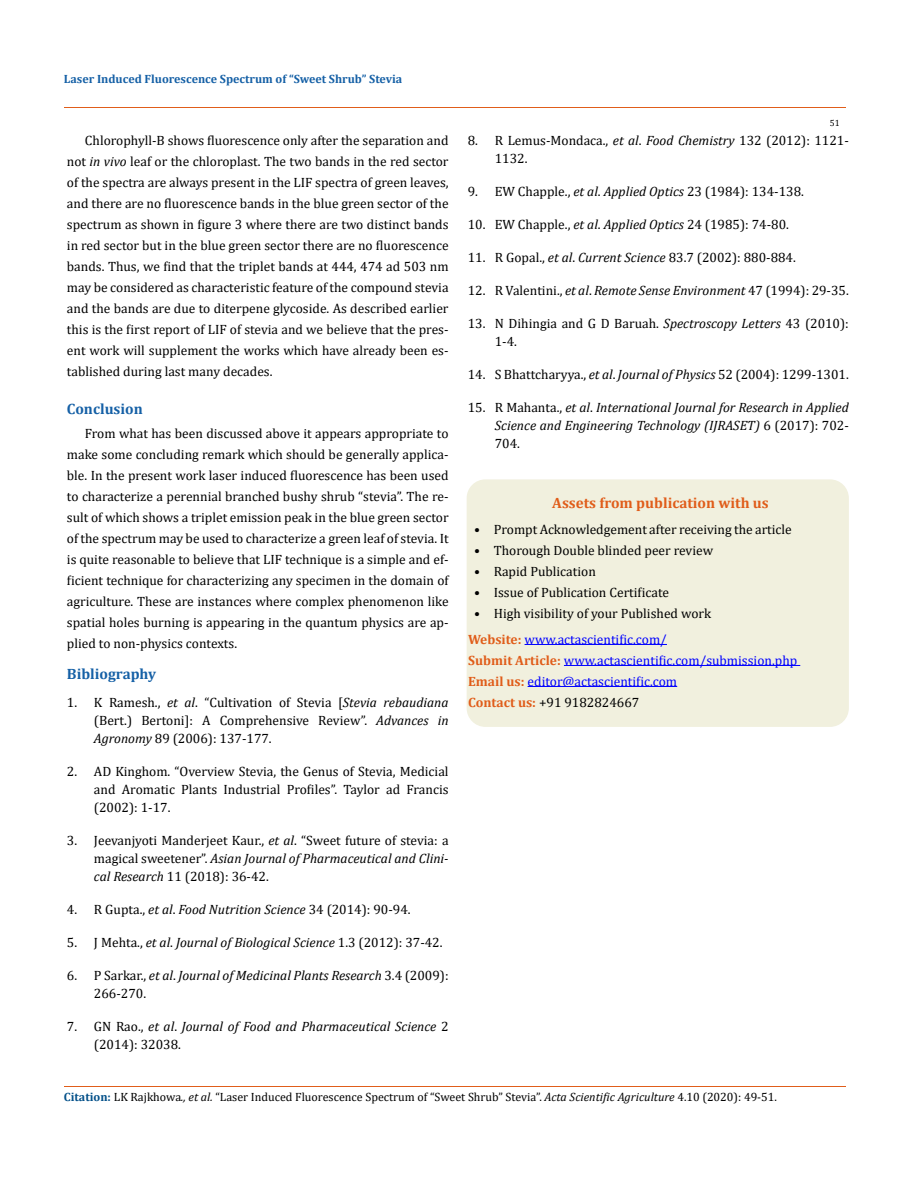
<style>
.page{position:relative;width:917px;height:1188px;background:#fff}
.page>*{position:absolute;margin:0;border:0;box-sizing:border-box;transform-origin:0 0}
.t1{font:700 15px "Cambria";color:#e05d1a}
.t2{font:700 15px "Cambria";color:#1560a6}
.t3{font:13.5px/21px "Cambria";color:#000;text-align:justify}
.t4{font:italic 13.5px/18px "Cambria";color:#000}
.t5{font:13.5px/21px "Cambria";color:#00f}
.t6{font:12px "Cambria";color:#000}
.t7{font:700 12px "Cambria";color:#1560a6}
.t8{font:9px "Cambria";color:#000}
.s1{font-style:italic}
.s2{font-style:normal}
.s3{font-weight:700;color:#e05d1a}
.s4{color:#000}
.s5{font-weight:700;color:#035089}
</style>
<div class="page">
<div style="left:467px;top:480px;width:381px;height:246px;background:#f1f0de;border-radius:18px"></div>
<div style="left:466px;top:479px;width:382px;height:248px;border:2px solid #f1f0de;border-radius:18px"></div>
<hr style="left:524px;top:644px;width:143px;height:1px;background:#00f">
<hr style="left:564px;top:665px;width:236px;height:1px;background:#00f">
<hr style="left:527px;top:686px;width:150px;height:1px;background:#00f">
<hr style="left:64px;top:108px;width:781px;height:1px;background:#e05d1a">
<hr style="left:64px;top:1086px;width:781px;height:1px;background:#e05d1a">
<p class="t7" style="left:64px;top:70px;width:340px">Laser Induced Fluorescence Spectrum of “Sweet Shrub” Stevia</p>
<p class="t3" style="left:67px;top:130px;width:383px;text-indent:18px">Chlorophyll-B shows fluorescence only after the separation and not <span class="s1">in vivo</span> leaf or the chloroplast. The two bands in the red sector of the spectra are always present in the LIF spectra of green leaves, and there are no fluorescence bands in the blue green sector of the spectrum as shown in figure 3 where there are two distinct bands in red sector but in the blue green sector there are no fluorescence bands. Thus, we find that the triplet bands at 444, 474 ad 503 nm may be considered as characteristic feature of the compound stevia and the bands are due to diterpene glycoside. As described earlier this is the first report of LIF of stevia and we believe that the pres&shy;ent work will supplement the works which have already been es&shy;tablished during last many decades.</p>
<p class="t2" style="left:67px;top:398px;width:77px">Conclusion</p>
<p class="t3" style="left:67px;top:423px;width:383px;text-indent:18px">From what has been discussed above it appears appropriate to make some concluding remark which should be generally applica&shy;ble. In the present work laser induced fluorescence has been used to characterize a perennial branched bushy shrub “stevia”. The re&shy;sult of which shows a triplet emission peak in the blue green sector of the spectrum may be used to characterize a green leaf of stevia. It is quite reasonable to believe that LIF technique is a simple and ef&shy;ficient technique for characterizing any specimen in the domain of agriculture. These are instances where complex phenomenon like spatial holes burning is appearing in the quantum physics are ap&shy;plied to non-physics contexts.</p>
<p class="t2" style="left:67px;top:663px;width:91px">Bibliography</p>
<p class="t3" style="left:94px;top:693px;width:356px;line-height:18px;text-indent:-27px">1. K Ramesh., <span class="s1">et al</span>. “Cultivation of Stevia [<span class="s1">Stevia rebaudiana </span>(Bert.) Bertoni]: A Comprehensive Review”. <span class="s1">Advances in Agronomy</span> 89 (2006): 137-177.</p>
<p class="t3" style="left:94px;top:762px;width:356px;line-height:18px;text-indent:-27px">2. AD Kinghom. “Overview Stevia, the Genus of Stevia, Medicial and Aromatic Plants Industrial Profiles”. Taylor ad Francis (2002): 1-17.</p>
<p class="t3" style="left:94px;top:831px;width:356px;line-height:18px;text-indent:-27px">3. Jeevanjyoti Manderjeet Kaur., <span class="s1">et al</span>. “Sweet future of stevia: a magical sweetener”. <span class="s1">Asian Journal of Pharmaceutical and Clini&shy;cal Research</span> 11 (2018): 36-42.</p>
<p class="t3" style="left:67px;top:899px;width:345px">4. R Gupta., <span class="s1">et al</span>. <span class="s1">Food Nutrition Science</span> 34 (2014): 90-94.</p>
<p class="t4" style="left:67px;top:933px;width:377px"><span class="s2">5. J Mehta.,</span> et al<span class="s2">.</span> Journal of Biological Science <span class="s2">1.3 (2012): 37-42.</span></p>
<p class="t4" style="left:94px;top:966px;width:356px;text-indent:-27px"><span class="s2">6. P Sarkar.,</span> et al<span class="s2">.</span> Journal of Medicinal Plants Research <span class="s2">3.4 (2009):<br>266-270.</span></p>
<p class="t4" style="left:94px;top:1017px;width:356px;text-indent:-27px"><span class="s2">7. GN Rao.,</span> et al<span class="s2">.</span> Journal of Food and Pharmaceutical Science <span class="s2">2 (2014): 32038.</span></p>
<p class="t8" style="left:829px;top:118px;width:11px">51</p>
<p class="t3" style="left:495px;top:132px;width:355px;line-height:18px;text-indent:-27px">8. R Lemus-Mondaca., <span class="s1">et al</span>. <span class="s1">Food Chemistry</span> 132 (2012): 1121-<br>1132.</p>
<p class="t3" style="left:468px;top:181px;width:337px">9. EW Chapple., <span class="s1">et al</span>. <span class="s1">Applied Optics</span> 23 (1984): 134-138.</p>
<p class="t3" style="left:468px;top:214px;width:322px">10. EW Chapple., <span class="s1">et al</span>. <span class="s1">Applied Optics</span> 24 (1985): 74-80.</p>
<p class="t3" style="left:468px;top:247px;width:329px">11. R Gopal., <span class="s1">et al</span>. <span class="s1">Current Science</span> 83.7 (2002): 880-884.</p>
<p class="t3" style="left:468px;top:280px;width:382px">12. R Valentini., <span class="s1">et al</span>. <span class="s1">Remote Sense Environment</span> 47 (1994): 29-35.</p>
<p class="t3" style="left:495px;top:315px;width:355px;line-height:18px;text-indent:-27px">13. N Dihingia and G D Baruah. <span class="s1">Spectroscopy Letters</span> 43 (2010):<br>1-4.</p>
<p class="t3" style="left:468px;top:364px;width:382px">14. S Bhattcharyya., <span class="s1">et al</span>. <span class="s1">Journal of Physics</span> 52 (2004): 1299-1301.</p>
<p class="t4" style="left:495px;top:398px;width:355px;text-align:justify;text-indent:-27px"><span class="s2">15. R Mahanta.,</span> et al<span class="s2">.</span> International Journal for Research in Applied Science and Engineering Technology (IJRASET) <span class="s2">6 (2017): 702- 704.</span></p>
<p class="t1" style="left:552px;top:493px;width:218px">Assets from publication with us</p>
<p class="t3" style="left:474px;top:519px;width:319px">• Prompt Acknowledgement after receiving the article</p>
<p class="t3" style="left:474px;top:540px;width:240px">• Thorough Double blinded peer review</p>
<p class="t3" style="left:474px;top:561px;width:123px">• Rapid Publication</p>
<p class="t3" style="left:474px;top:582px;width:196px">• Issue of Publication Certificate</p>
<p class="t3" style="left:474px;top:603px;width:238px">• High visibility of your Published work</p>
<p class="t5" style="left:468px;top:628px;width:330px"><span class="s3">Website:</span> www.actascientific.com/<br><span class="s3">Submit Article:</span> www.actascientific.com/submission.php <span class="s3">Email us:</span> editor@actascientific.com<br><span class="s3">Contact us:</span> <span class="s4">+91 9182824667</span></p>
<p class="t6" style="left:64px;top:1090px;width:714px"><span class="s5">Citation:</span> LK Rajkhowa<span class="s1">., et al.</span> “Laser Induced Fluorescence Spectrum of “Sweet Shrub” Stevia”. <span class="s1">Acta Scientific Agriculture</span> 4.10 (2020): 49-51.</p>
</div>
